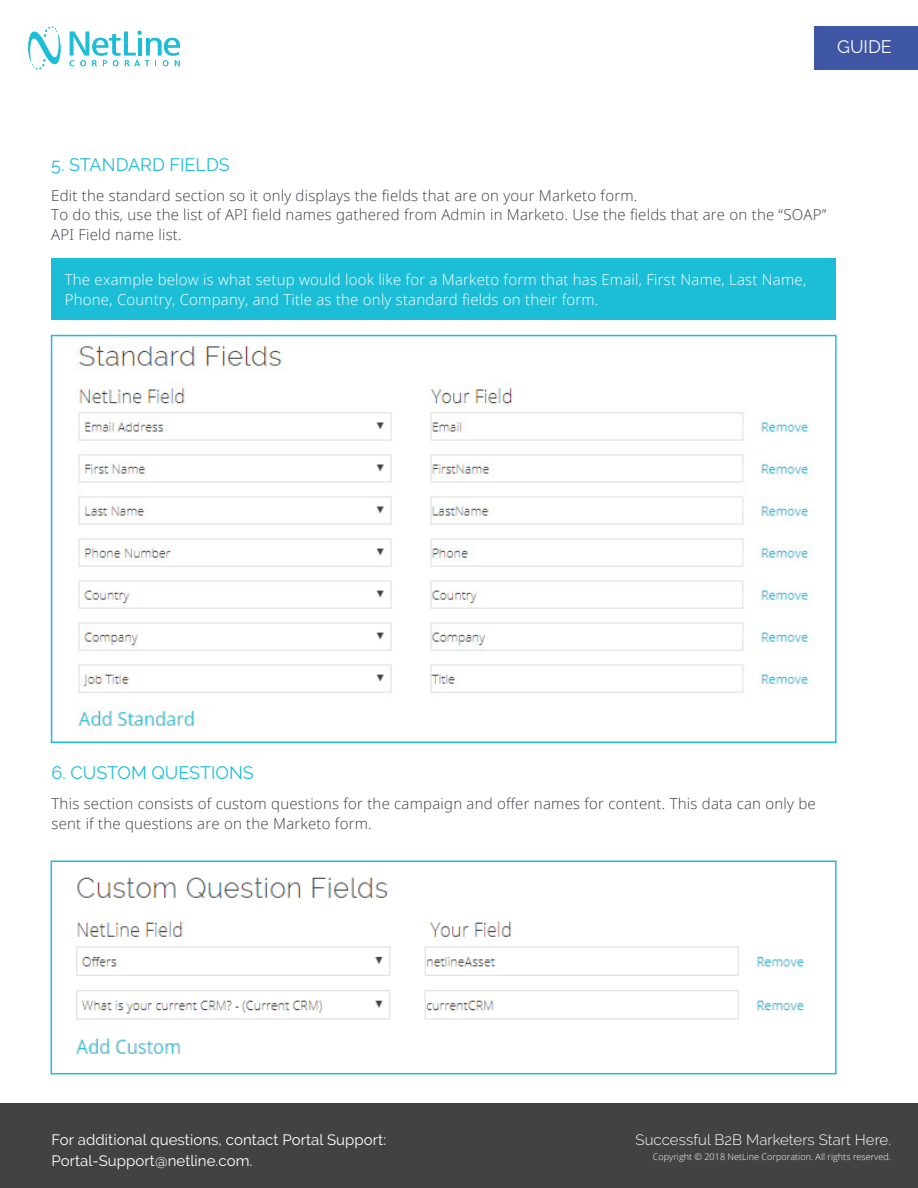
<style>
.page{position:relative;width:918px;height:1188px;background:#fff}
.page>*{position:absolute;margin:0;border:0;box-sizing:border-box;transform-origin:0 0}
.t1{font:18px "Raleway";color:#1cbed7}
.t2{font:18px "Raleway";color:#fff}
.t3{font:300 15px/19.5px "Open Sans";letter-spacing:.015em;color:#3b3d49}
.t4{font:300 15px/19.5px "Open Sans";letter-spacing:.015em;color:#fff}
.t5{font:15px/21px "Raleway";letter-spacing:.005em;color:#fff}
.t6{font:300 15px "Raleway";letter-spacing:.005em;color:#fff}
.t7{font:300 9px "Open Sans";letter-spacing:.005em;color:#fff}
</style>
<div class="page">
<svg style="left:28px;top:26px;width:33px;height:44px"></svg>
<svg style="left:70px;top:30px;width:110px;height:36px"></svg>
<div style="left:0;top:1104px;width:918px;height:84px;background:#424241"></div>
<div style="left:814px;top:26px;width:104px;height:43px;background:#3f56a5"></div>
<div style="left:51px;top:258px;width:785px;height:62px;background:#1cbed7"></div>
<img style="left:75px;top:344px;width:738px;height:382px">
<div style="left:51px;top:335px;width:786px;height:408px;border:2px solid #1cbed7"></div>
<img style="left:76px;top:877px;width:728px;height:177px">
<div style="left:51px;top:860px;width:786px;height:214px;border:2px solid #1cbed7"></div>
<p class="t2" style="left:837px;top:36px;width:56px">GUIDE</p>
<p class="t1" style="left:51px;top:154px;width:180px">5. STANDARD FIELDS</p>
<p class="t3" style="left:51px;top:185px;width:588px">Edit the standard section so it only displays the fields that are on your Marketo form.</p>
<p class="t3" style="left:51px;top:205px;width:776px">To do this, use the list of API field names gathered from Admin in Marketo. Use the fields that are on the “SOAP”<br>API Field name list.</p>
<p class="t4" style="left:65px;top:269px;width:743px">The example below is what setup would look like for a Marketo form that has Email, First Name, Last Name,<br>Phone, Country, Company, and Title as the only standard fields on their form.</p>
<p class="t1" style="left:52px;top:763px;width:204px">6. CUSTOM QUESTIONS</p>
<p class="t3" style="left:52px;top:794px;width:766px">This section consists of custom questions for the campaign and offer names for content. This data can only be sent if the questions are on the Marketo form.</p>
<p class="t5" style="left:52px;top:1129px;width:336px">For additional questions, contact Portal Support:<br>Portal-Support@netline.com.</p>
<p class="t6" style="left:636px;top:1131px;width:257px">Successful B2B Marketers Start Here.</p>
<p class="t7" style="left:653px;top:1150px;width:240px">Copyright © 2018 NetLine Corporation. All rights reserved.</p>
</div>
